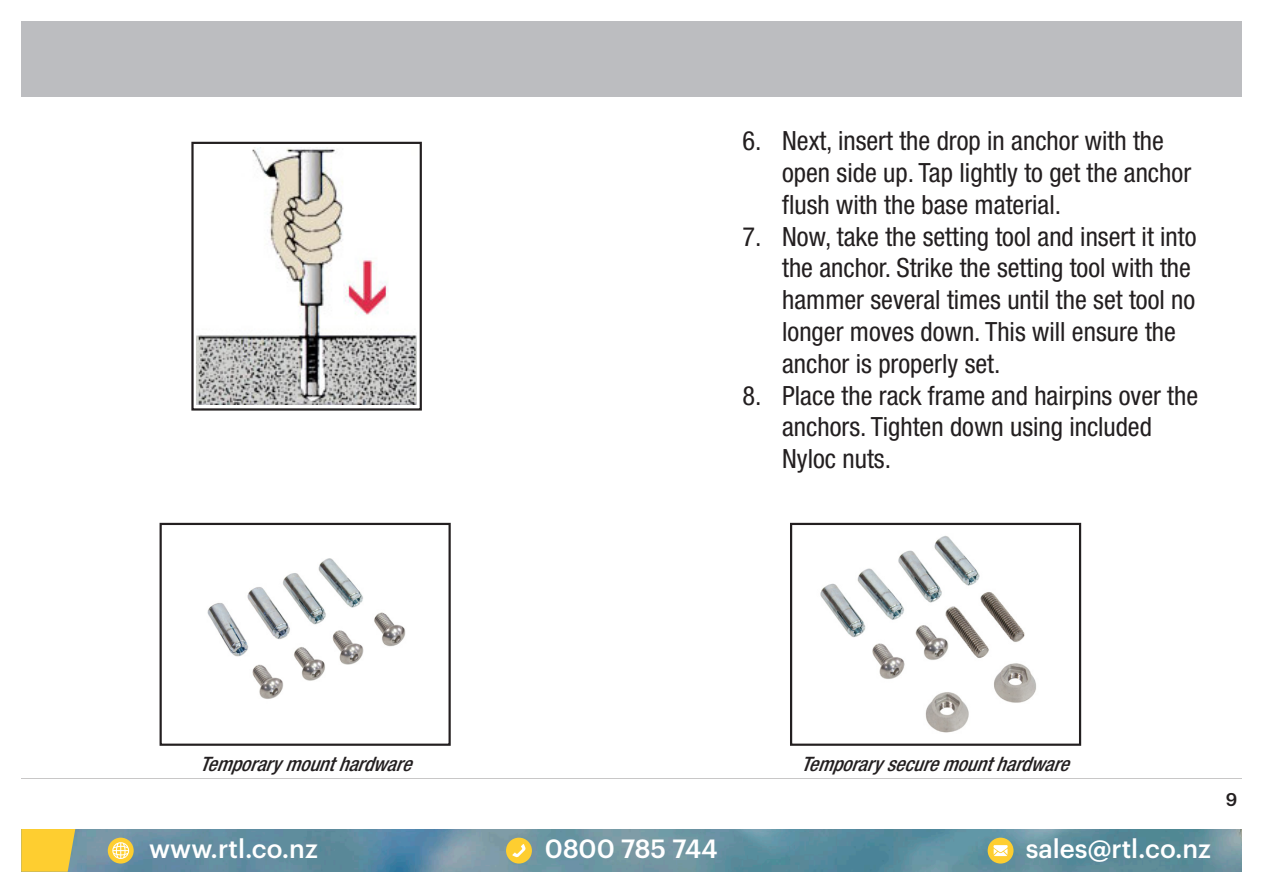
<style>
.page{position:relative;width:1263px;height:893px;background:#fff}
.page>*{position:absolute;margin:0;border:0;box-sizing:border-box;transform-origin:0 0}
.t1{font:condensed 26.55px/31.8px "Helvetica Neue";color:#231f20}
.t2{font:500 25.8px "Graphik";color:#fff}
.t3{font:italic 500 condensed 19.95px "Helvetica Neue";color:#231f20}
.t4{font:500 18px "Graphik";color:#231f20}
</style>
<div class="page">
<img style="left:75px;top:829px;width:1167px;height:43px">
<svg style="left:21px;top:829px;width:54px;height:43px;background:#f3c939"></svg>
<div style="left:506px;top:838px;width:26px;height:25px;background:#fece30;border-radius:50%"></div>
<svg style="left:512px;top:844px;width:14px;height:13px"></svg>
<div style="left:108px;top:838px;width:26px;height:25px;background:#fece30;border-radius:50%"></div>
<svg style="left:112px;top:842px;width:17px;height:17px"></svg>
<div style="left:988px;top:838px;width:25px;height:25px;background:#fece30;border-radius:50%"></div>
<svg style="left:993px;top:845px;width:15px;height:11px"></svg>
<div style="left:21px;top:21px;width:1221px;height:75px;background:#bcbdc0"></div>
<img style="left:197px;top:148px;width:219px;height:256px">
<div style="left:191px;top:142px;width:231px;height:269px;border:2px solid #231f20"></div>
<img style="left:207px;top:558px;width:199px;height:141px">
<div style="left:160px;top:523px;width:291px;height:223px;border:2px solid #231f20"></div>
<img style="left:820px;top:535px;width:216px;height:198px">
<div style="left:790px;top:523px;width:291px;height:223px;border:2px solid #231f20"></div>
<p class="t1" style="left:782px;top:125px;width:410px;text-indent:-40px">6. Next, insert the drop in anchor with the open side up. Tap lightly to get the anchor flush with the base material.</p>
<p class="t1" style="left:782px;top:220px;width:416px;text-indent:-40px">7. Now, take the setting tool and insert it into the anchor. Strike the setting tool with the hammer several times until the set tool no longer moves down. This will ensure the anchor is properly set.</p>
<p class="t1" style="left:782px;top:379px;width:418px;text-indent:-40px">8. Place the rack frame and hairpins over the anchors. Tighten down using included<br>Nyloc nuts.</p>
<p class="t3" style="left:199px;top:752px;width:221px">Temporarymounthardware</p>
<p class="t3" style="left:801px;top:752px;width:278px">Temporarysecuremounthardware</p>
<p class="t2" style="left:149px;top:829px;width:170px">www.rtl.co.nz</p>
<p class="t2" style="left:545px;top:829px;width:174px">0800 785 744</p>
<p class="t2" style="left:1026px;top:829px;width:187px">sales@rtl.co.nz</p>
<p class="t4" style="left:1226px;top:786px;width:15px">9<sup>9</sup></p>
</div>
